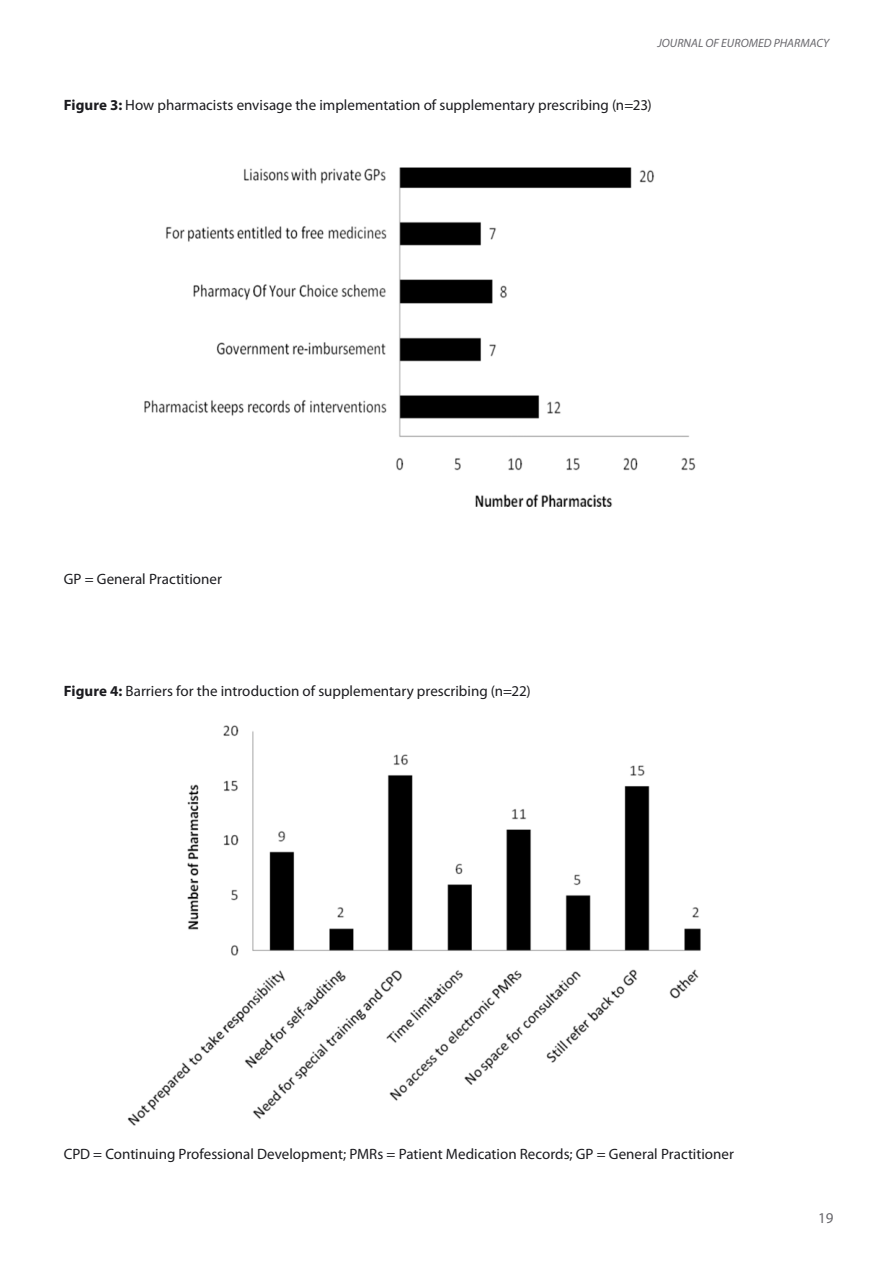
<style>
.page{position:relative;width:893px;height:1263px;background:#fff}
.page>*{position:absolute;margin:0;border:0;box-sizing:border-box;transform-origin:0 0}
.t1{font:15px "Myriad Pro";color:#1b1b1f}
.t2{font:15px "Myriad Pro";color:#68676c}
.t3{font:italic 12px "Myriad Pro";color:#68676c}
.s1{font-weight:700}
</style>
<div class="page">
<img style="left:144px;top:167px;width:552px;height:340px">
<img style="left:127px;top:725px;width:574px;height:401px">
<p class="t3" style="left:657px;top:36px;width:173px">JOURNAL OF EUROMED PHARMACY</p>
<p class="t1" style="left:64px;top:96px;width:589px"><span class="s1">Figure 3:</span> How pharmacists envisage the implementation of supplementary prescribing (n=23)</p>
<p class="t1" style="left:64px;top:569px;width:160px">GP = General Practitioner</p>
<p class="t1" style="left:64px;top:682px;width:468px"><span class="s1">Figure 4:</span> Barriers for the introduction of supplementary prescribing (n=22)</p>
<p class="t1" style="left:64px;top:1145px;width:672px">CPD = Continuing Professional Development; PMRs = Patient Medication Records; GP = General Practitioner</p>
<p class="t2" style="left:818px;top:1209px;width:17px">19</p>
</div>
